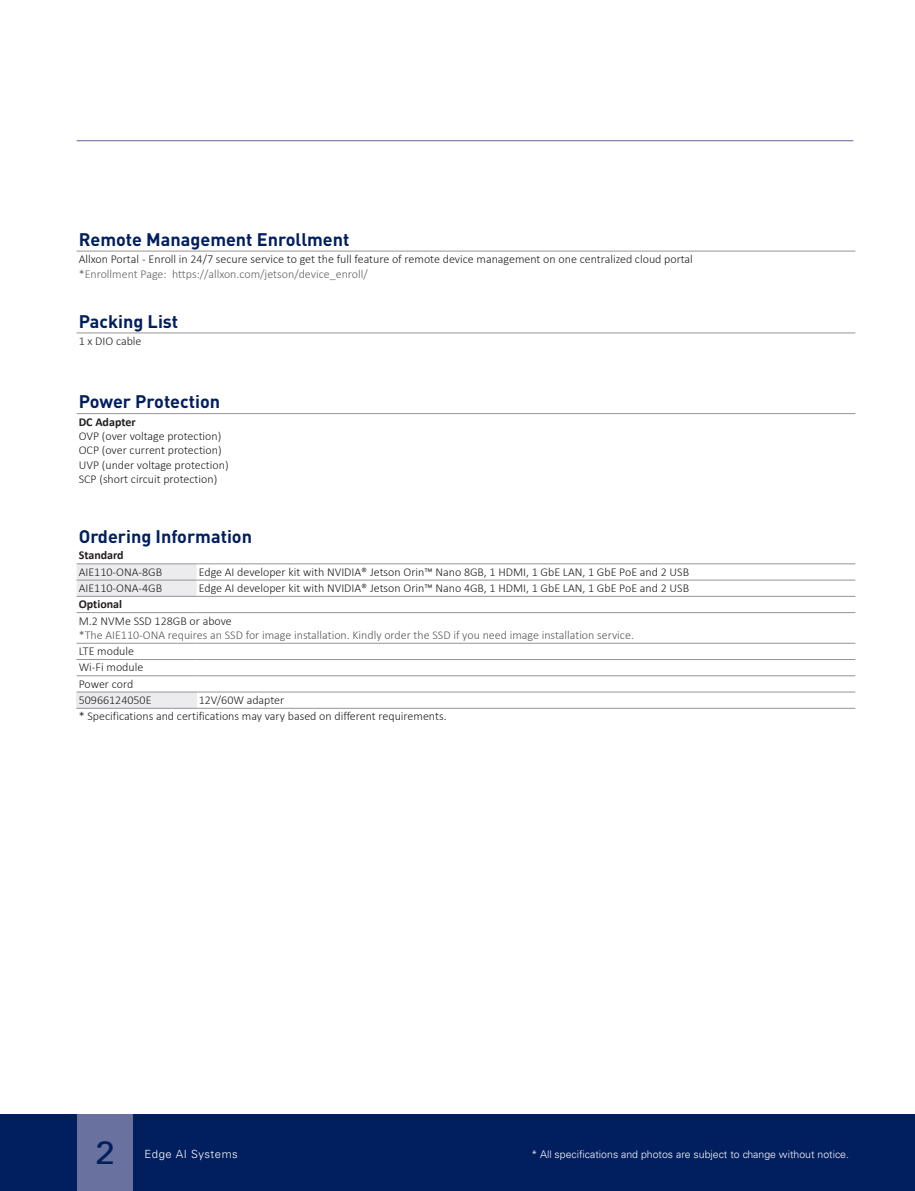
<style>
.page{position:relative;width:915px;height:1191px;background:#fff}
.page>*{position:absolute;margin:0;border:0;box-sizing:border-box;transform-origin:0 0}
.t1{font:32.4px "Univers LT Std";color:#011e5f;scale:1.11 1}
.t2{font:700 18px "DIN Pro";color:#011e5f}
.t3{font:300 12px "Calibri";color:#231f20}
.t4{font:300 12px "Calibri";color:#57585a}
.t5{font:300 12px "Calibri";color:#636366}
.t6{font:700 12px "Calibri";color:#231f20}
.t7{font:300 11.25px "Univers LT Std";letter-spacing:.05em;color:#fff}
.t8{font:300 10.5px "Univers LT Std";color:#fff}
</style>
<div class="page">
<hr style="left:77px;top:140px;width:776px;height:1px;background:#8085ae">
<div style="left:0;top:1114px;width:914px;height:77px;background:#011e5f"></div>
<div style="left:77px;top:1114px;width:55px;height:77px;background:#69719e"></div>
<svg style="left:77px;top:564px;width:119px;height:32px;background:#e9e9eb"></svg>
<div style="left:77px;top:692px;width:119px;height:16px;background:#ececee"></div>
<hr style="left:77px;top:563px;width:119px;height:1px;background:#939598">
<hr style="left:196px;top:563px;width:659px;height:1px;background:#939598">
<hr style="left:77px;top:580px;width:119px;height:1px;background:#939598">
<hr style="left:196px;top:580px;width:659px;height:1px;background:#939598">
<hr style="left:77px;top:596px;width:119px;height:1px;background:#939598">
<hr style="left:196px;top:596px;width:659px;height:1px;background:#939598">
<hr style="left:77px;top:612px;width:119px;height:1px;background:#939598">
<hr style="left:196px;top:612px;width:659px;height:1px;background:#939598">
<hr style="left:77px;top:643px;width:119px;height:1px;background:#939598">
<hr style="left:196px;top:643px;width:659px;height:1px;background:#939598">
<hr style="left:77px;top:659px;width:119px;height:1px;background:#939598">
<hr style="left:196px;top:659px;width:659px;height:1px;background:#939598">
<hr style="left:77px;top:675px;width:119px;height:1px;background:#939598">
<hr style="left:196px;top:675px;width:659px;height:1px;background:#939598">
<hr style="left:77px;top:692px;width:119px;height:1px;background:#939598">
<hr style="left:196px;top:692px;width:659px;height:1px;background:#939598">
<hr style="left:77px;top:708px;width:119px;height:1px;background:#939598">
<hr style="left:196px;top:708px;width:659px;height:1px;background:#939598">
<hr style="left:77px;top:413px;width:778px;height:1px;background:#939598">
<hr style="left:77px;top:333px;width:778px;height:1px;background:#939598">
<hr style="left:77px;top:251px;width:778px;height:1px;background:#939598">
<p class="t2" style="left:79px;top:227px;width:272px">Remote Management Enrollment</p>
<p class="t3" style="left:79px;top:251px;width:615px">Allxon Portal - Enroll in 24/7 secure service to get the full feature of remote device management on one centralized cloud portal</p>
<p class="t5" style="left:79px;top:266px;width:290px">*Enrollment Page: https://allxon.com/jetson/device_enroll/</p>
<p class="t2" style="left:79px;top:309px;width:101px">Packing List</p>
<p class="t3" style="left:79px;top:333px;width:64px">1 x DIO cable</p>
<p class="t2" style="left:79px;top:389px;width:143px">Power Protection</p>
<p class="t6" style="left:79px;top:413px;width:58px">DC Adapter</p>
<p class="t3" style="left:79px;top:428px;width:144px">OVP (over voltage protection)</p>
<p class="t3" style="left:79px;top:443px;width:144px">OCP (over current protection)</p>
<p class="t3" style="left:79px;top:457px;width:151px">UVP (under voltage protection)</p>
<p class="t3" style="left:79px;top:472px;width:140px">SCP (short circuit protection)</p>
<p class="t2" style="left:79px;top:524px;width:175px">Ordering Information</p>
<p class="t6" style="left:79px;top:547px;width:47px">Standard</p>
<p class="t3" style="left:79px;top:564px;width:85px">AIE110-ONA-8GB</p>
<p class="t3" style="left:199px;top:564px;width:491px">Edge AI developer kit with NVIDIA® Jetson Orin™ Nano 8GB, 1 HDMI, 1 GbE LAN, 1 GbE PoE and 2 USB</p>
<p class="t3" style="left:79px;top:580px;width:85px">AIE110-ONA-4GB</p>
<p class="t3" style="left:199px;top:580px;width:491px">Edge AI developer kit with NVIDIA® Jetson Orin™ Nano 4GB, 1 HDMI, 1 GbE LAN, 1 GbE PoE and 2 USB</p>
<p class="t6" style="left:79px;top:596px;width:45px">Optional</p>
<p class="t3" style="left:79px;top:613px;width:155px">M.2 NVMe SSD 128GB or above</p>
<p class="t4" style="left:79px;top:627px;width:556px">*The AIE110-ONA requires an SSD for image installation. Kindly order the SSD if you need image installation service.</p>
<p class="t3" style="left:79px;top:644px;width:57px">LTE module</p>
<p class="t3" style="left:79px;top:660px;width:66px">Wi-Fi module</p>
<p class="t3" style="left:79px;top:676px;width:56px">Power cord</p>
<p class="t3" style="left:79px;top:692px;width:74px">50966124050E</p>
<p class="t3" style="left:199px;top:692px;width:87px">12V/60W adapter</p>
<p class="t3" style="left:79px;top:709px;width:369px">* Specifications and certifications may vary based on different requirements.</p>
<h1 class="t1" style="left:95px;top:1133px;width:20px">2</h1>
<p class="t7" style="left:144px;top:1147px;width:95px">Edge AI Systems</p>
<p class="t8" style="left:531px;top:1148px;width:319px">* All specifications and photos are subject to change without notice.</p>
</div>
